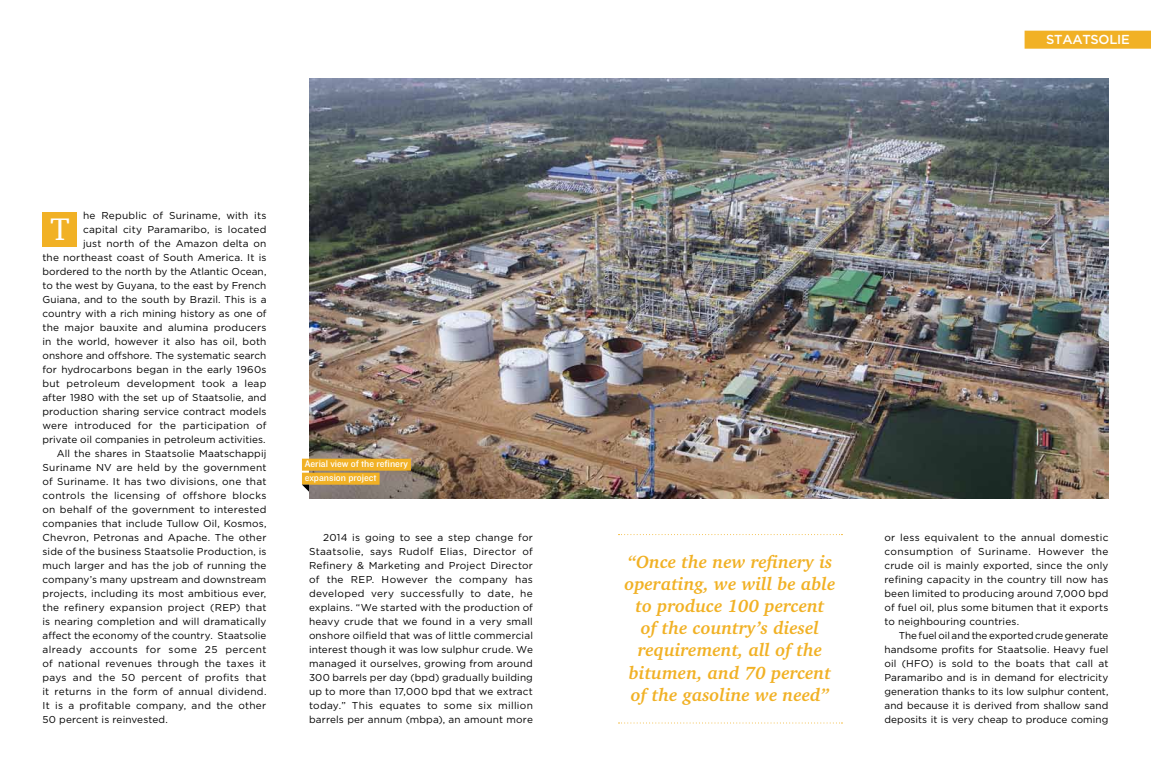
<style>
.page{position:relative;width:1151px;height:783px;background:#fff}
.page>*{position:absolute;margin:0;border:0;box-sizing:border-box;transform-origin:0 0}
.t1{font:32px "Charter IT Cby BT";color:#fff}
.t2{font:italic 700 18px/22px "Charter IT Cby BT";color:#f1b125;text-align:center}
.t3{font:500 13px "Gotham";letter-spacing:-.02em;color:#fff}
.t4{font:10px/14px "Gotham";letter-spacing:.01em;color:#000;text-align:justify}
.t5{font:10px/14px "Knockout HTF31 Junior Middlewt";color:#fff}
.t6{font:10px "Gotham";letter-spacing:-.01em;color:#000}
.t7{font:10px "Gotham";letter-spacing:-.02em;color:#000}
</style>
<div class="page">
<img style="left:309px;top:78px;width:799px;height:420px">
<div style="left:43px;top:211px;width:34px;height:35px;background:#f1b125"></div>
<div style="left:302px;top:458px;width:109px;height:12px;background:#f1b125"></div>
<div style="left:302px;top:472px;width:78px;height:12px;background:#f1b125"></div>
<svg style="left:302px;top:484px;width:7px;height:7px"></svg>
<div style="left:1024px;top:31px;width:127px;height:18px;background:#f1b125"></div>
<svg style="left:618px;top:534px;width:224px;height:1px"></svg>
<svg style="left:618px;top:722px;width:224px;height:1px"></svg>
<p class="t4" style="left:83px;top:208px;width:185px">he Republic of Suriname, with its</p>
<p class="t4" style="left:83px;top:222px;width:185px">capital city Paramaribo, is located</p>
<p class="t4" style="left:83px;top:236px;width:185px">just north of the Amazon delta on</p>
<p class="t4" style="left:43px;top:250px;width:225px">the northeast coast of South America. It is</p>
<p class="t6" style="left:43px;top:264px;width:225px">bordered to the north by the Atlantic Ocean,</p>
<p class="t7" style="left:43px;top:278px;width:225px">to the west by G uyana, to the east by French</p>
<p class="t4" style="left:43px;top:292px;width:225px">G uiana, and to the south by Brazil. This is a</p>
<p class="t4" style="left:43px;top:306px;width:225px">country with a rich mining history as one of</p>
<p class="t4" style="left:43px;top:320px;width:225px">the major bauxite and alumina producers</p>
<p class="t4" style="left:43px;top:334px;width:225px">in the world, however it also has oil, both</p>
<p class="t4" style="left:43px;top:348px;width:225px">onshore and offshore. The systematic search</p>
<p class="t4" style="left:43px;top:362px;width:225px">for hydrocarbons began in the early 1960s</p>
<p class="t4" style="left:43px;top:376px;width:225px">but petroleum development took a leap</p>
<p class="t4" style="left:43px;top:390px;width:225px">after 1980 with the set up of Staatsolie, and</p>
<p class="t4" style="left:43px;top:404px;width:225px">production sharing service contract models</p>
<p class="t4" style="left:43px;top:418px;width:225px">were introduced for the participation of</p>
<p class="t4" style="left:43px;top:432px;width:225px">private oil companies in petroleum activities.</p>
<p class="t4" style="left:57px;top:446px;width:211px">All the shares in Staatsolie Maatschappij</p>
<p class="t4" style="left:43px;top:460px;width:62px">Suriname NV</p>
<h1 class="t1" style="left:50px;top:209px;width:21px">T</h1>
<p class="t4" style="left:43px;top:460px;width:225px;text-indent:74px">are held by the government of Suriname. It has two divisions, one that controls the licensing of offshore blocks on behalf of the government to interested companies that include Tullow Oil, Kosmos, Chevron, Petronas and Apache. The other side of the business Staatsolie Production, is much larger and has the job of running the company’s many upstream and downstream projects, including its most ambitious ever, the refinery expansion project (RE P) that is nearing completion and will dramatically affect the economy of the country. Staatsolie already accounts for some 25 percent of national revenues through the taxes it pays and the 50 percent of profits that it returns in the form of annual dividend.<br>It is a profitable company, and the other 50 percent is reinvested.</p>
<p class="t5" style="left:305px;top:457px;width:105px">Aerial view of the refinery expansion project</p>
<p class="t4" style="left:309px;top:530px;width:225px;text-indent:14px">2014 is going to see a step change for Staatsolie, says Rudolf Elias, D irector of Refinery &amp; M arketing and Project D irector of the RE P. H owever the company has developed very successfully to date, he explains. “We started with the production of heavy crude that we found in a very small onshore oilfield that was of little commercial interest though it was low sulphur crude. We managed it ourselves, growing from around 300 barrels per day (bpd) gradually building up to more than 17,000 bpd that we extract today.” This equates to some six million barrels per annum (mbpa), an amount more</p>
<h3 class="t3" style="left:1046px;top:31px;width:85px">STAATSOLIE</h3>
<h2 class="t2" style="left:624px;top:550px;width:212px">“Once the new refinery is operating, we will be able to produce 100 percent<br>of the country’s diesel requirement, all of the bitumen, and 70 percent of the gasoline we need”</h2>
<p class="t4" style="left:884px;top:530px;width:225px">or less equivalent to the annual domestic consumption of Suriname. H owever the crude oil is mainly exported, since the only refining capacity in the country till now has been limited to producing around 7,000 bpd of fuel oil, plus some bitumen that it exports to neighbouring countries.</p>
<p class="t4" style="left:884px;top:628px;width:225px;text-indent:14px">The fuel oil and the exported crude generate handsome profits for Staatsolie. H eavy fuel oil (H FO) is sold to the boats that call at Paramaribo and is in demand for electricity generation thanks to its low sulphur content, and because it is derived from shallow sand deposits it is very cheap to produce coming</p>
</div>
